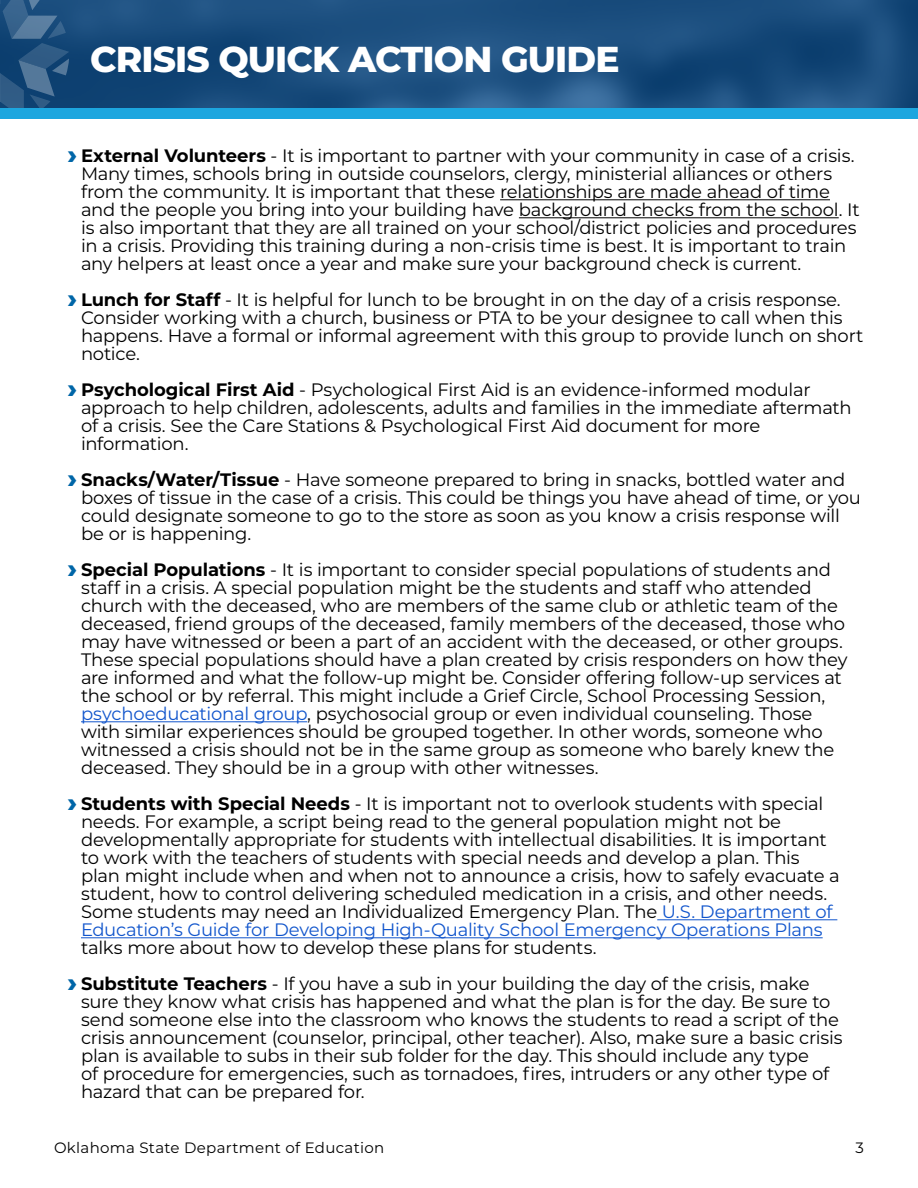
<style>
.page{position:relative;width:918px;height:1188px;background:#fff}
.page>*{position:absolute;margin:0;border:0;box-sizing:border-box;transform-origin:0 0}
.t1{font:800 36px "Montserrat";letter-spacing:-.025em;color:#fff}
.t2{font:18px/18px "Montserrat";letter-spacing:-.015em;color:#000}
.t3{font:15px "Montserrat";letter-spacing:.02em;color:#000}
.s1{font-weight:800;font-size:27px;color:#0066a8}
.s2{font-weight:700}
.s3{color:#15c}
</style>
<div class="page">
<svg style="left:69px;top:0;width:849px;height:108px;background:#1a4d7d"></svg>
<div style="left:0;top:108px;width:918px;height:11px;background:#1ca6df"></div>
<svg style="left:1px;top:0;width:68px;height:108px;background:#295682"></svg>
<hr style="left:500px;top:199px;width:330px;height:1px;background:#000">
<hr style="left:519px;top:217px;width:320px;height:1px;background:#000">
<hr style="left:81px;top:721px;width:226px;height:1px;background:#15c">
<hr style="left:657px;top:919px;width:180px;height:1px;background:#15c">
<hr style="left:81px;top:937px;width:742px;height:1px;background:#15c">
<h1 class="t1" style="left:90px;top:33px;width:531px">CRISIS QUICK ACTION GUIDE</h1>
<p class="t2" style="left:81px;top:146px;width:780px;text-indent:-14px"><span class="s1">›</span> <span class="s2">External Volunteers</span> - It is important to partner with your community in case of a crisis.<br>Many times, schools bring in outside counselors, clergy, ministerial alliances or others from the community. It is important that these relationships are made ahead of time and the people you bring into your building have background checks from the school. It is also important that they are all trained on your school/district policies and procedures in a crisis. Providing this training during a non-crisis time is best. It is important to train any helpers at least once a year and make sure your background check is current.</p>
<p class="t2" style="left:81px;top:290px;width:784px;text-indent:-14px"><span class="s1">›</span> <span class="s2">Lunch for Staff</span> - It is helpful for lunch to be brought in on the day of a crisis response.<br>Consider working with a church, business or PTA to be your designee to call when this happens. Have a formal or informal agreement with this group to provide lunch on short notice.</p>
<p class="t2" style="left:81px;top:380px;width:772px;text-indent:-14px"><span class="s1">›</span> <span class="s2">Psychological First Aid</span> - Psychological First Aid is an evidence-informed modular approach to help children, adolescents, adults and families in the immediate aftermath of a crisis. See the Care Stations &amp; Psychological First Aid document for more information.</p>
<p class="t2" style="left:81px;top:470px;width:782px;text-indent:-14px"><span class="s1">›</span> <span class="s2">Snacks/Water/Tissue</span> - Have someone prepared to bring in snacks, bottled water and boxes of tissue in the case of a crisis. This could be things you have ahead of time, or you could designate someone to go to the store as soon as you know a crisis response will be or is happening.</p>
<p class="t2" style="left:81px;top:560px;width:768px;text-indent:-14px"><span class="s1">›</span> <span class="s2">Special Populations</span> - It is important to consider special populations of students and staff in a crisis. A special population might be the students and staff who attended church with the deceased, who are members of the same club or athletic team of the deceased, friend groups of the deceased, family members of the deceased, those who may have witnessed or been a part of an accident with the deceased, or other groups.<br>These special populations should have a plan created by crisis responders on how they are informed and what the follow-up might be. Consider offering follow-up services at the school or by referral. This might include a Grief Circle, School Processing Session, <span class="s3">psychoeducational group</span>, psychosocial group or even individual counseling. Those with similar experiences should be grouped together. In other words, someone who witnessed a crisis should not be in the same group as someone who barely knew the deceased. They should be in a group with other witnesses.</p>
<p class="t2" style="left:81px;top:794px;width:760px;text-indent:-14px"><span class="s1">›</span> <span class="s2">Students with Special Needs</span> - It is important not to overlook students with special needs. For example, a script being read to the general population might not be developmentally appropriate for students with intellectual disabilities. It is important to work with the teachers of students with special needs and develop a plan. This plan might include when and when not to announce a crisis, how to safely evacuate a student, how to control delivering scheduled medication in a crisis, and other needs.<br>Some students may need an Individualized Emergency Plan. The <span class="s3">U.S. Department of Education’s Guide for Developing High-Quality School Emergency Operations Plans</span></p>
<p class="t2" style="left:67px;top:929px;width:744px;line-height:36px;text-indent:14px">talks more about how to develop these plans for students.<br><span class="s1">›</span> <span class="s2">Substitute Teachers</span> - If you have a sub in your building the day of the crisis, make</p>
<p class="t2" style="left:81px;top:992px;width:763px">sure they know what crisis has happened and what the plan is for the day. Be sure to send someone else into the classroom who knows the students to read a script of the crisis announcement (counselor, principal, other teacher). Also, make sure a basic crisis plan is available to subs in their sub folder for the day. This should include any type<br>of procedure for emergencies, such as tornadoes, fires, intruders or any other type of hazard that can be prepared for.</p>
<p class="t3" style="left:54px;top:1137px;width:332px">Oklahoma State Department of Education</p>
<p class="t3" style="left:856px;top:1137px;width:10px">3</p>
</div>
